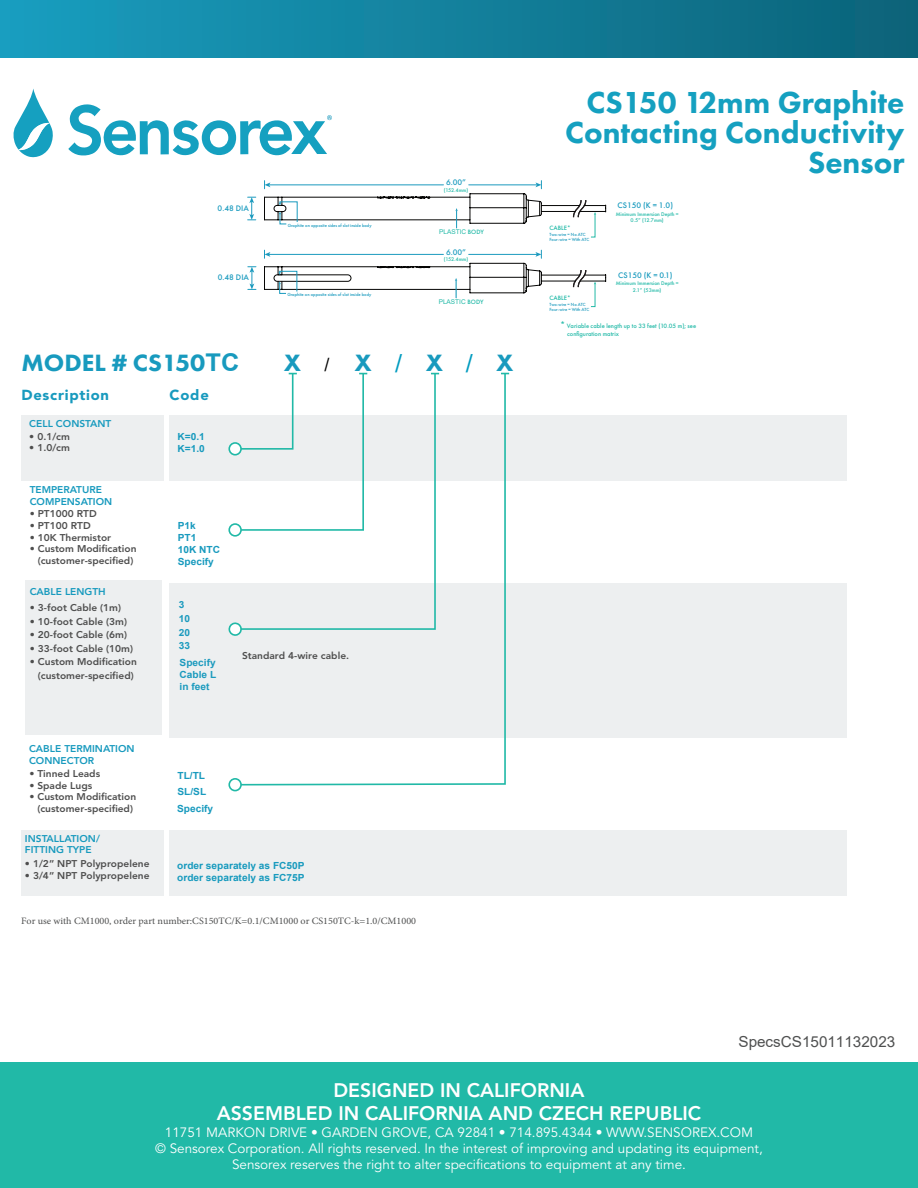
<style>
.page{position:relative;width:918px;height:1188px;background:#fff}
.page>*{position:absolute;margin:0;border:0;box-sizing:border-box;transform-origin:0 0}
.t1{font:800 31.5px/30px "Futura PT";color:#15a0c0;text-align:right}
.t2{font:800 24.45px "Futura PT";color:#189abe;scale:1.04 1}
.t3{font:24.45px "Arial";color:#009bbf;scale:1.04 1}
.t4{font:800 19.5px/23.4px "Avenir LT Std";color:#fff;text-align:center}
.t5{font:18px "Arial";color:#000}
.t6{font:15.15px "Arial";color:#4f5050}
.t7{font:900 14.4px "Avenir LT Std";letter-spacing:.05em;color:#189abe}
.t8{font:13.5px/16.2px "Avenir LT Std";color:#fff;text-align:center}
.t9{font:800 9.75px/11.6px "Avenir LT Std";color:#4e4e4e;text-align:center;scale:1.04 1}
.t10{font:800 9.75px/11.7px "Avenir LT Std";color:#189abe;scale:1.04 1}
.t11{font:9.75px "Minion Pro";color:#4f5050;scale:1.04 1}
.t12{font:700 9.75px/11.7px "Arial";color:#189abe;scale:1.04 1}
.t13{font:700 9.75px/11.7px "Arial";color:#189abe;scale:1.04 1}
.t14{font:700 9.75px/13.6px "Arial";color:#1b9abe;scale:1.04 1}
.t15{font:500 8.4px "Futura PT";color:#189abe}
.t16{font:500 6.45px/7.8px "Futura PT";color:#21b9a7}
.t17{font:6.45px "Arial";color:#21b9a7}
.t18{font:500 5.55px/6.8px "Futura PT";color:#21b9a7;text-align:center}
.t19{font:500 4.65px "Futura PT";color:#189abe}
.t20{font:500 4.65px/5.6px "Futura PT";color:#1d9abe}
.s1{font-family:"Arial";font-weight:700}
.s2{font-family:"Futura PT";font-weight:500}
.s3{font-style:inherit}
.s4{font-size:9.45px}
</style>
<div class="page">
<div style="left:0;top:0;width:918px;height:57px;background:linear-gradient(to right,#199ebf,#0c6379)"></div>
<div style="left:0;top:1062px;width:918px;height:126px;background:#21b9a7"></div>
<svg style="left:13px;top:89px;width:40px;height:69px"></svg>
<svg style="left:68px;top:104px;width:264px;height:52px"></svg>
<div style="left:170px;top:583px;width:677px;height:155px;background:#edeff0"></div>
<div style="left:26px;top:580px;width:136px;height:155px;background:#edeff0"></div>
<div style="left:21px;top:415px;width:143px;height:65px;background:#edeff0"></div>
<div style="left:170px;top:415px;width:677px;height:65px;background:#edeff0"></div>
<div style="left:229px;top:443px;width:12px;height:12px;background:#fff;border-radius:50%"></div>
<div style="left:228px;top:442px;width:14px;height:14px;border:2px solid #21b9a7;border-radius:50%"></div>
<div style="left:228px;top:523px;width:14px;height:14px;border:2px solid #21b9a7;border-radius:50%"></div>
<div style="left:21px;top:830px;width:143px;height:66px;background:#edeff0"></div>
<div style="left:169px;top:830px;width:678px;height:66px;background:#edeff0"></div>
<svg style="left:228px;top:622px;width:11px;height:14px"></svg>
<div style="left:228px;top:778px;width:14px;height:13px;border:2px solid #21b9a7;border-radius:50%"></div>
<svg style="left:239px;top:372px;width:268px;height:414px"></svg>
<svg style="left:248px;top:266px;width:8px;height:24px"></svg>
<svg style="left:248px;top:197px;width:8px;height:24px"></svg>
<svg style="left:264px;top:250px;width:342px;height:57px"></svg>
<svg style="left:264px;top:181px;width:342px;height:57px"></svg>
<p class="t15" style="left:218px;top:203px;width:33px">0.48 DIA</p>
<p class="t15" style="left:218px;top:272px;width:33px">0.48 DIA</p>
<h2 class="t2" style="left:21px;top:347px;width:211px">MODEL # CS150<span class="s1">TC</span></h2>
<h3 class="t7" style="left:21px;top:386px;width:89px">Description</h3>
<h3 class="t7" style="left:170px;top:386px;width:41px">Code</h3>
<p class="t9" style="left:29px;top:430px;width:41px">• 0.1/cm</p>
<p class="t9" style="left:29px;top:442px;width:41px">• 1.0/cm</p>
<p class="t13" style="left:177px;top:431px;width:28px">K=0.1<br>K=1.0</p>
<p class="t10" style="left:30px;top:484px;width:81px">TEMPERATURE<br>COMPENSATION</p>
<p class="t9" style="left:30px;top:508px;width:66px">• PT1000 RTD</p>
<p class="t9" style="left:30px;top:520px;width:60px">• PT100 RTD</p>
<p class="t9" style="left:30px;top:532px;width:80px">• 10K Thermistor</p>
<p class="t9" style="left:30px;top:543px;width:104px">• Custom Modification (customer-specified)</p>
<p class="t10" style="left:29px;top:418px;width:80px">CELL CONSTANT</p>
<p class="t13" style="left:178px;top:520px;width:42px">P1k<br>PT1<br>10K NTC<br>Specify</p>
<p class="t19" style="left:288px;top:222px;width:85px">Graphite on opposite sides of slot inside body</p>
<p class="t19" style="left:287px;top:292px;width:85px">Graphite on opposite sides of slot inside body</p>
<p class="t15" style="left:446px;top:178px;width:22px">6.00”</p>
<p class="t18" style="left:444px;top:186px;width:26px">(152.4mm)</p>
<p class="t17" style="left:439px;top:227px;width:46px">PLASTIC <span class="s2">BODY</span></p>
<p class="t15" style="left:446px;top:247px;width:22px">6.00”</p>
<p class="t18" style="left:444px;top:256px;width:26px">(152.4mm)</p>
<p class="t17" style="left:439px;top:297px;width:47px">PLASTIC <span class="s2">BODY</span></p>
<h2 class="t2" style="left:284px;top:347px;width:18px">X</h2>
<h3 class="t5" style="left:324px;top:352px;width:7px">/</h3>
<h2 class="t3" style="left:395px;top:347px;width:8px">/</h2>
<h2 class="t3" style="left:466px;top:346px;width:8px">/</h2>
<h2 class="t2" style="left:426px;top:347px;width:18px">X</h2>
<h2 class="t2" style="left:496px;top:347px;width:18px">X</h2>
<h2 class="t2" style="left:354px;top:347px;width:18px">X</h2>
<p class="t10" style="left:30px;top:586px;width:75px">CABLE LENGTH</p>
<p class="t9" style="left:30px;top:602px;width:89px">• 3-foot Cable (1m)</p>
<p class="t9" style="left:30px;top:615px;width:95px">• 10-foot Cable (3m)</p>
<p class="t9" style="left:30px;top:629px;width:95px">• 20-foot Cable (6m)</p>
<p class="t9" style="left:30px;top:643px;width:101px">• 33-foot Cable (10m)</p>
<p class="t9" style="left:30px;top:655px;width:104px;line-height:13.6px">• Custom Modification (customer-specified)</p>
<p class="t10" style="left:29px;top:743px;width:103px">CABLE TERMINATION<br>CONNECTOR</p>
<p class="t9" style="left:29px;top:768px;width:70px">• Tinned Leads</p>
<p class="t9" style="left:29px;top:779px;width:62px">• Spade Lugs</p>
<p class="t9" style="left:29px;top:791px;width:104px">• Custom Modification (customer-specified)</p>
<p class="t14" style="left:179px;top:598px;width:12px">3<br>10<br>20<br>33</p>
<p class="t14" style="left:180px;top:657px;width:37px;line-height:11.7px;text-align:justify">Specify Cable L in feet</p>
<p class="t9" style="left:242px;top:650px;width:104px">Standard 4-wire cable.</p>
<p class="t13" style="left:178px;top:768px;width:29px;line-height:15.3px"><span class="s3">TL</span>/TL<br><span class="s3">SL</span>/SL</p>
<p class="t12" style="left:177px;top:803px;width:36px">Specify</p>
<p class="t10" style="left:25px;top:832px;width:74px">INSTALLATION/<br>FITTING TYPE</p>
<p class="t9" style="left:25px;top:858px;width:121px">• 1/2” NPT Polypropelene</p>
<p class="t9" style="left:25px;top:869px;width:121px">• 3/4” NPT Polypropelene</p>
<p class="t12" style="left:177px;top:860px;width:124px">order separately as FC50P order separately as FC75P</p>
<p class="t11" style="left:21px;top:914px;width:381px">For use with CM1000, order part number:CS150TC/K=0.1/CM1000 or CS150TC-k=1.0/CM1000</p>
<h1 class="t1" style="left:565px;top:87px;width:341px">CS150 12mm Graphite<br>Contacting Conductivity<br>Sensor</h1>
<p class="t16" style="left:550px;top:224px;width:23px">CABLE*</p>
<p class="t20" style="left:550px;top:231px;width:41px">Two-wire = No ATC<br>Four-wire = With ATC</p>
<p class="t16" style="left:550px;top:294px;width:23px">CABLE*</p>
<p class="t20" style="left:550px;top:301px;width:41px">Two-wire = No ATC<br>Four-wire = With ATC</p>
<p class="t15" style="left:618px;top:200px;width:57px">CS150 (K = 1.0)</p>
<p class="t18" style="left:616px;top:211px;width:64px">Minimum Immersion Depth =<br>0.5” (12.7mm)</p>
<p class="t15" style="left:618px;top:270px;width:56px">CS150 (K = 0.1)</p>
<p class="t18" style="left:616px;top:280px;width:64px">Minimum Immersion Depth =<br>2.1” (53mm)</p>
<p class="t16" style="left:567px;top:322px;width:131px;text-indent:-7px"><span class="s4">*</span> Variable cable length up to 33 feet (10.05 m); see configuration matrix</p>
<h3 class="t6" style="left:738px;top:1031px;width:158px">SpecsCS15011132023</h3>
<h3 class="t4" style="left:217px;top:1078px;width:486px">DESIGNED IN CALIFORNIA<br>ASSEMBLED IN CALIFORNIA AND CZECH REPUBLIC</h3>
<p class="t8" style="left:155px;top:1124px;width:609px">11751 MARKON DRIVE • GARDEN GROVE, CA 92841 • 714.895.4344 • WWW.SENSOREX.COM<br>© Sensorex Corporation. All rights reserved. In the interest of improving and updating its equipment,<br>Sensorex reserves the right to alter specifications to equipment at any time.</p>
</div>
